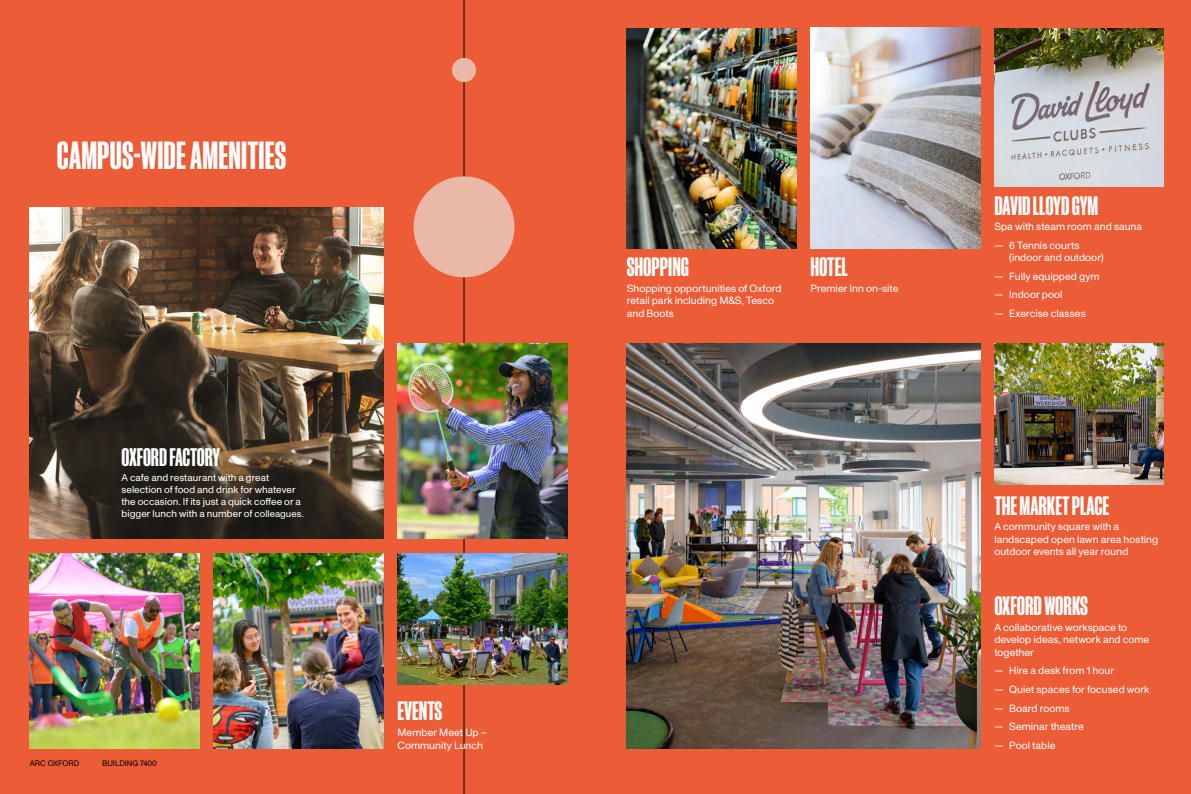
<style>
.page{position:relative;width:1191px;height:794px;background:#eb5c37}
.page>*{position:absolute;margin:0;border:0;box-sizing:border-box;transform-origin:0 0}
.t1{font:700 37px "Manuka";letter-spacing:.005em;color:#fff}
.t2{font:700 25.2px "Manuka";color:#fff}
.t3{font:700 24.1px "Manuka";letter-spacing:-.01em;color:#fff}
.t4{font:10.5px/12.6px "ABC Monument Grotesk";letter-spacing:.005em;color:#fff}
.t5{font:10px/12px "ABC Monument Grotesk";letter-spacing:.005em;color:#fff}
.t6{font:8px "ABC Monument Grotesk";color:#000}
.s1{font-size:9.6px}
</style>
<div class="page">
<hr style="left:464px;top:0;width:1px;height:794px;background:#000">
<div style="left:452px;top:58px;width:24px;height:24px;background:#eab8a6;border-radius:50%"></div>
<div style="left:413px;top:176px;width:101px;height:101px;background:#eab8a6;border-radius:50%"></div>
<img style="left:994px;top:343px;width:170px;height:141px">
<img style="left:994px;top:29px;width:170px;height:157px">
<img style="left:30px;top:553px;width:169px;height:195px">
<img style="left:214px;top:553px;width:169px;height:195px">
<img style="left:397px;top:553px;width:170px;height:131px">
<img style="left:397px;top:343px;width:170px;height:195px">
<img style="left:810px;top:27px;width:170px;height:221px">
<img style="left:627px;top:29px;width:169px;height:219px">
<img style="left:30px;top:207px;width:353px;height:331px">
<img style="left:627px;top:343px;width:353px;height:405px">
<h1 class="t1" style="left:57px;top:136px;width:231px">CAMPUS-WIDE AMENITIES</h1>
<h3 class="t3" style="left:121px;top:444px;width:100px">OXFORD FACTORY</h3>
<p class="t5" style="left:121px;top:471px;width:184px">A cafe and restaurant with a great selection of food and drink for whatever the occasion. If its just a quick coffee or a bigger lunch with a number of <span class="s1">colleagues.</span></p>
<p class="t6" style="left:30px;top:759px;width:51px">ARC OXFORD</p>
<p class="t6" style="left:102px;top:759px;width:56px">BUILDING 7400</p>
<h2 class="t2" style="left:397px;top:698px;width:46px">EVENTS</h2>
<p class="t4" style="left:397px;top:726px;width:91px">Member Meet Up –<br>Community Lunch</p>
<h2 class="t2" style="left:627px;top:254px;width:64px">SHOPPING</h2>
<p class="t4" style="left:627px;top:282px;width:156px">Shopping opportunities of Oxford retail park including M&amp;S, Tesco and Boots</p>
<h2 class="t2" style="left:810px;top:254px;width:39px">HOTEL</h2>
<p class="t4" style="left:810px;top:282px;width:89px">Premier Inn on-site</p>
<h2 class="t2" style="left:994px;top:192px;width:105px">DAVID LLOYD GYM</h2>
<p class="t4" style="left:994px;top:220px;width:149px">Spa with steam room and sauna</p>
<p class="t4" style="left:1009px;top:239px;width:96px;text-indent:-15px">— 6 Tennis courts (indoor and outdoor)</p>
<p class="t4" style="left:994px;top:270px;width:107px">— Fully equipped gym</p>
<p class="t4" style="left:994px;top:288px;width:70px">— Indoor pool</p>
<p class="t4" style="left:994px;top:307px;width:93px">— Exercise classes</p>
<h2 class="t2" style="left:994px;top:492px;width:116px">THE MARKET PLACE</h2>
<p class="t4" style="left:994px;top:520px;width:165px">A community square with a landscaped open lawn area hosting outdoor events all year round</p>
<h2 class="t2" style="left:994px;top:593px;width:95px">OXFORD WORKS</h2>
<p class="t4" style="left:994px;top:621px;width:156px">A collaborative workspace to develop ideas, network and come together</p>
<p class="t4" style="left:994px;top:664px;width:121px">— Hire a desk from 1 hour</p>
<p class="t4" style="left:994px;top:683px;width:157px">— Quiet spaces for focused work</p>
<p class="t4" style="left:994px;top:701px;width:77px">— Board rooms</p>
<p class="t4" style="left:994px;top:720px;width:91px">— Seminar theatre</p>
<p class="t4" style="left:994px;top:738px;width:63px">— Pool table</p>
</div>
